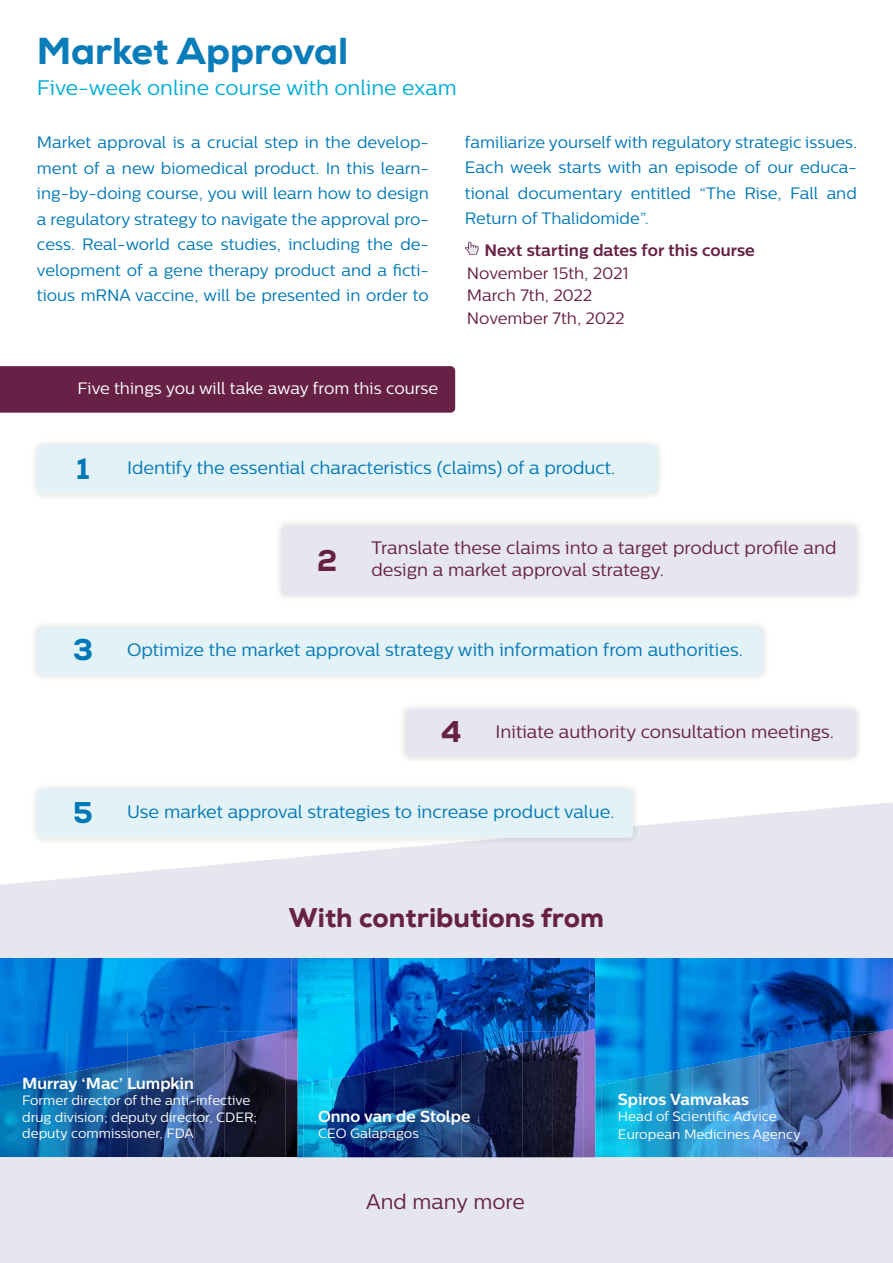
<style>
.page{position:relative;width:893px;height:1263px;background:#fff}
.page>*{position:absolute;margin:0;border:0;box-sizing:border-box;transform-origin:0 0}
.t1{font:800 37.5px "Nexa";color:#097cb9}
.t2{font:800 27px "Nexa";color:#672146}
.t3{font:21px "Centrale Sans";color:#00aed8}
.t4{font:21px "Centrale Sans";color:#672146}
.t5{font:18px "Centrale Sans";color:#0078b8}
.t6{font:18px/21.6px "Centrale Sans";color:#672146}
.t7{font:16.5px/25.5px "Centrale Sans";color:#0078b8;text-align:justify}
.t8{font:16.5px/22.5px "Centrale Sans";color:#672146}
.t9{font:16.5px "Centrale Sans";color:#fff}
.t10{font:700 16.5px "Centrale Sans";color:#672146}
.t11{font:700 15.9px "Centrale Sans";color:#fff}
.t12{font:13.5px/16.2px "Centrale Sans";color:#fff}
.s1{font-family:"Nexa";font-weight:800;font-size:30px}
</style>
<div class="page">
<div style="left:0;top:802px;width:893px;height:461px;background:#e6e6ee"></div>
<img style="left:298px;top:1086px;width:5px;height:71px">
<img style="left:583px;top:1031px;width:12px;height:126px">
<img style="left:553px;top:1037px;width:30px;height:120px">
<img style="left:522px;top:1043px;width:31px;height:114px">
<img style="left:492px;top:1049px;width:30px;height:108px">
<img style="left:462px;top:1055px;width:30px;height:102px">
<img style="left:425px;top:1062px;width:37px;height:95px">
<img style="left:395px;top:1068px;width:30px;height:89px">
<img style="left:364px;top:1068px;width:31px;height:89px">
<img style="left:334px;top:1080px;width:30px;height:77px">
<img style="left:303px;top:1080px;width:31px;height:77px">
<img style="left:298px;top:958px;width:297px;height:73px">
<img style="left:298px;top:1031px;width:66px;height:49px">
<img style="left:364px;top:1031px;width:61px;height:37px">
<img style="left:425px;top:1031px;width:37px;height:31px">
<img style="left:461px;top:1031px;width:31px;height:24px">
<img style="left:492px;top:1031px;width:30px;height:18px">
<img style="left:522px;top:1031px;width:31px;height:12px">
<img style="left:553px;top:1031px;width:32px;height:6px">
<img style="left:364px;top:1068px;width:29px;height:5px">
<img style="left:298px;top:1080px;width:31px;height:6px">
<div style="left:0;top:366px;width:455px;height:47px;background:#672146"></div>
<div style="left:29px;top:437px;width:637px;height:65px;background:#000;opacity:.15"></div>
<div style="left:37px;top:445px;width:620px;height:48px;background:#e3f2f6;border-radius:4px"></div>
<div style="left:273px;top:517px;width:592px;height:86px;background:#000;opacity:.15"></div>
<div style="left:282px;top:526px;width:574px;height:69px;background:#e6e6ee;border-radius:4px"></div>
<div style="left:29px;top:619px;width:741px;height:64px;background:#000;opacity:.15"></div>
<div style="left:37px;top:627px;width:725px;height:48px;background:#e3f2f6;border-radius:4px"></div>
<div style="left:397px;top:701px;width:468px;height:64px;background:#000;opacity:.15"></div>
<div style="left:406px;top:709px;width:450px;height:48px;background:#e6e6ee;border-radius:4px"></div>
<div style="left:29px;top:781px;width:612px;height:65px;background:#000;opacity:.15"></div>
<div style="left:37px;top:790px;width:596px;height:48px;background:#e3f2f6;border-radius:4px"></div>
<img style="left:595px;top:1086px;width:6px;height:71px">
<img style="left:881px;top:1031px;width:12px;height:126px">
<img style="left:850px;top:1037px;width:31px;height:120px">
<img style="left:820px;top:1041px;width:30px;height:116px">
<img style="left:790px;top:1049px;width:30px;height:108px">
<img style="left:759px;top:1055px;width:31px;height:102px">
<img style="left:723px;top:1062px;width:36px;height:95px">
<img style="left:693px;top:1068px;width:30px;height:89px">
<img style="left:662px;top:1068px;width:31px;height:89px">
<img style="left:632px;top:1080px;width:30px;height:77px">
<img style="left:601px;top:1080px;width:31px;height:77px">
<img style="left:595px;top:958px;width:237px;height:79px">
<img style="left:832px;top:958px;width:61px;height:73px">
<img style="left:832px;top:1031px;width:18px;height:10px">
<img style="left:850px;top:1031px;width:32px;height:6px">
<img style="left:595px;top:1037px;width:67px;height:43px">
<img style="left:662px;top:1037px;width:61px;height:31px">
<img style="left:723px;top:1037px;width:36px;height:25px">
<img style="left:759px;top:1037px;width:31px;height:18px">
<img style="left:790px;top:1037px;width:30px;height:12px">
<svg style="left:820px;top:1037px;width:12px;height:6px"></svg>
<img style="left:662px;top:1068px;width:29px;height:5px">
<img style="left:595px;top:1080px;width:32px;height:6px">
<img style="left:0;top:1086px;width:6px;height:71px">
<img style="left:285px;top:1031px;width:12px;height:126px">
<img style="left:255px;top:1037px;width:30px;height:120px">
<img style="left:225px;top:1043px;width:30px;height:114px">
<img style="left:194px;top:1049px;width:31px;height:108px">
<img style="left:164px;top:1055px;width:30px;height:102px">
<img style="left:128px;top:1062px;width:36px;height:95px">
<img style="left:97px;top:1068px;width:31px;height:89px">
<img style="left:67px;top:1068px;width:30px;height:89px">
<img style="left:36px;top:1080px;width:31px;height:77px">
<img style="left:6px;top:1080px;width:30px;height:77px">
<img style="left:0;top:958px;width:297px;height:73px">
<img style="left:0;top:1031px;width:67px;height:49px">
<img style="left:67px;top:1031px;width:61px;height:37px">
<img style="left:127px;top:1031px;width:37px;height:31px">
<img style="left:164px;top:1031px;width:30px;height:24px">
<img style="left:194px;top:1031px;width:31px;height:18px">
<img style="left:225px;top:1031px;width:30px;height:12px">
<img style="left:255px;top:1031px;width:32px;height:6px">
<img style="left:67px;top:1068px;width:29px;height:5px">
<img style="left:0;top:1080px;width:32px;height:6px">
<svg style="left:465px;top:242px;width:14px;height:13px"></svg>
<h1 class="t1" style="left:37px;top:27px;width:313px">Market Approval</h1>
<p class="t3" style="left:37px;top:76px;width:421px">Five-week online course with online exam</p>
<p class="t7" style="left:37px;top:129px;width:393px">Market approval is a crucial step in the develop&shy;ment of a new biomedical product. In this learn&shy;ing-by-doing course, you will learn how to design a regulatory strategy to navigate the approval pro&shy;cess. Real-world case studies, including the de&shy;velopment of a gene therapy product and a ficti&shy;tious mRNA vaccine, will be presented in order to</p>
<p class="t7" style="left:465px;top:129px;width:393px">familiarize yourself with regulatory strategic issues.<br>Each week starts with an episode of our educa&shy;tional documentary entitled “The Rise, Fall and Return of Thalidomide”.</p>
<p class="t10" style="left:484px;top:240px;width:272px">Next starting dates for this course</p>
<p class="t8" style="left:467px;top:261px;width:163px">November 15th, 2021<br>March 7th, 2022<br>November 7th, 2022</p>
<p class="t9" style="left:77px;top:378px;width:362px">Five things you will take away from this course</p>
<p class="t5" style="left:76px;top:457px;width:541px"><span class="s1">1</span> Identify the essential characteristics (claims) of a product.</p>
<p class="t6" style="left:317px;top:537px;width:521px;text-indent:54px">Translate these claims into a target product profile and<br><sup>2</sup> design a market approval strategy.</p>
<p class="t5" style="left:73px;top:639px;width:672px"><span class="s1">3</span> Optimize the market approval strategy with information from authorities.</p>
<p class="t6" style="left:441px;top:720px;width:394px"><span class="s1">4</span> Initiate authority consultation meetings.</p>
<p class="t5" style="left:73px;top:802px;width:543px"><span class="s1">5</span> Use market approval strategies to increase product value.</p>
<h2 class="t2" style="left:289px;top:900px;width:317px">With contributions from</h2>
<p class="t11" style="left:22px;top:1074px;width:173px">Murray ‘Mac’ Lumpkin</p>
<p class="t12" style="left:22px;top:1092px;width:237px">Former director of the anti-infective drug division; deputy director, CDER; deputy commissioner, FDA</p>
<p class="t11" style="left:318px;top:1107px;width:154px">Onno van de Stolpe</p>
<p class="t12" style="left:318px;top:1125px;width:102px">CEO Galapagos</p>
<p class="t4" style="left:366px;top:1189px;width:160px">And many more</p>
<p class="t11" style="left:618px;top:1089px;width:132px">Spiros Vamvakas</p>
<p class="t12" style="left:618px;top:1107px;width:185px;line-height:18px">Head of Scientific Advice<br>European Medicines Agency</p>
</div>
